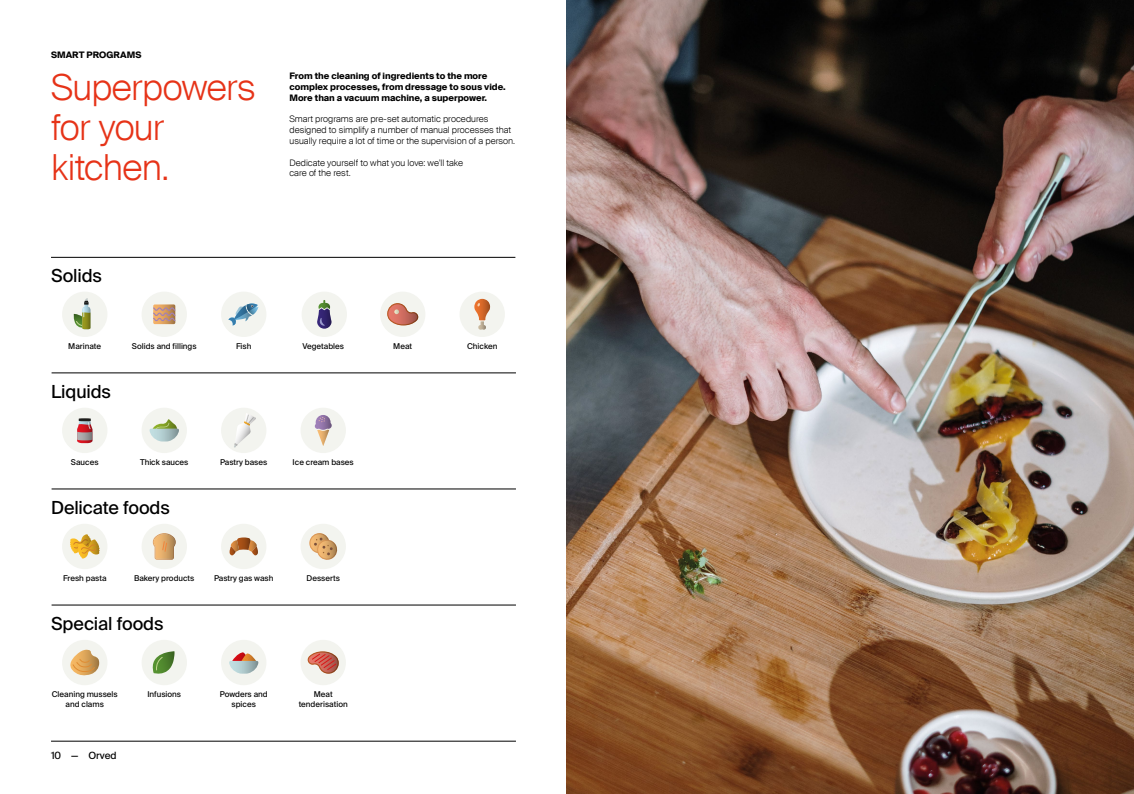
<style>
.page{position:relative;width:1134px;height:794px;background:#fff}
.page>*{position:absolute;margin:0;border:0;box-sizing:border-box;transform-origin:0 0}
.t1{font:300 36px/40px "Suisse Intl";letter-spacing:-.02em;color:#e63318}
.t2{font:18px "Suisse Intl";letter-spacing:-.005em;color:#000}
.t3{font:10px "Suisse Intl";color:#000}
.t4{font:300 9px/10.8px "Suisse Intl";color:#000}
.t5{font:700 9px/10.8px "Suisse Intl";color:#000}
.t6{font:8px/9.6px "Suisse Intl";color:#000;text-align:center}
</style>
<div class="page">
<img style="left:567px;top:0;width:567px;height:794px">
<div style="left:459px;top:292px;width:46px;height:45px;background:#f3f4ef;border-radius:50%"></div>
<svg style="left:474px;top:299px;width:16px;height:31px"></svg>
<div style="left:301px;top:640px;width:45px;height:45px;background:#f3f4ef;border-radius:50%"></div>
<svg style="left:307px;top:651px;width:32px;height:23px"></svg>
<div style="left:221px;top:292px;width:45px;height:45px;background:#f3f4ef;border-radius:50%"></div>
<svg style="left:228px;top:303px;width:30px;height:22px"></svg>
<div style="left:62px;top:640px;width:45px;height:45px;background:#f3f4ef;border-radius:50%"></div>
<svg style="left:70px;top:649px;width:29px;height:27px"></svg>
<div style="left:301px;top:408px;width:45px;height:45px;background:#f3f4ef;border-radius:50%"></div>
<svg style="left:315px;top:415px;width:17px;height:31px"></svg>
<div style="left:142px;top:408px;width:45px;height:45px;background:#f3f4ef;border-radius:50%"></div>
<svg style="left:150px;top:419px;width:29px;height:22px"></svg>
<div style="left:62px;top:524px;width:45px;height:45px;background:#f3f4ef;border-radius:50%"></div>
<svg style="left:70px;top:534px;width:30px;height:25px"></svg>
<div style="left:142px;top:292px;width:45px;height:45px;background:#f3f4ef;border-radius:50%"></div>
<svg style="left:153px;top:304px;width:23px;height:20px"></svg>
<div style="left:301px;top:524px;width:45px;height:45px;background:#f3f4ef;border-radius:50%"></div>
<svg style="left:309px;top:533px;width:29px;height:27px"></svg>
<div style="left:221px;top:640px;width:45px;height:45px;background:#f3f4ef;border-radius:50%"></div>
<svg style="left:229px;top:652px;width:29px;height:21px"></svg>
<div style="left:142px;top:524px;width:45px;height:45px;background:#f3f4ef;border-radius:50%"></div>
<svg style="left:153px;top:533px;width:23px;height:26px"></svg>
<div style="left:221px;top:524px;width:45px;height:45px;background:#f3f4ef;border-radius:50%"></div>
<svg style="left:229px;top:537px;width:29px;height:19px"></svg>
<div style="left:302px;top:292px;width:45px;height:45px;background:#f3f4ef;border-radius:50%"></div>
<svg style="left:317px;top:300px;width:14px;height:29px"></svg>
<div style="left:142px;top:640px;width:45px;height:45px;background:#f3f4ef;border-radius:50%"></div>
<svg style="left:148px;top:651px;width:26px;height:28px"></svg>
<div style="left:221px;top:408px;width:45px;height:45px;background:#f3f4ef;border-radius:50%"></div>
<svg style="left:234px;top:413px;width:22px;height:35px"></svg>
<div style="left:380px;top:292px;width:45px;height:45px;background:#f3f4ef;border-radius:50%"></div>
<svg style="left:387px;top:303px;width:32px;height:23px"></svg>
<div style="left:62px;top:408px;width:45px;height:45px;background:#f3f4ef;border-radius:50%"></div>
<svg style="left:77px;top:418px;width:15px;height:25px"></svg>
<div style="left:62px;top:292px;width:45px;height:45px;background:#f3f4ef;border-radius:50%"></div>
<svg style="left:73px;top:298px;width:18px;height:31px"></svg>
<hr style="left:51px;top:741px;width:465px;height:1px;background:#000">
<hr style="left:52px;top:373px;width:464px;height:1px;background:#000">
<hr style="left:52px;top:489px;width:464px;height:1px;background:#000">
<hr style="left:52px;top:605px;width:464px;height:1px;background:#000">
<hr style="left:51px;top:257px;width:464px;height:1px;background:#000">
<p class="t5" style="left:51px;top:49px;width:92px">SMART PROGRAMS</p>
<h1 class="t1" style="left:51px;top:68px;width:206px">Superpowers for your kitchen.</h1>
<p class="t5" style="left:289px;top:71px;width:218px">From the cleaning of ingredients to the more complex processes, from dressage to sous vide.<br>More than a vacuum machine, a superpower.</p>
<p class="t4" style="left:289px;top:114px;width:227px">Smart programs are pre-set automatic procedures designed to simplify a number of manual processes that usually require a lot of time or the supervision of a person.</p>
<p class="t4" style="left:289px;top:157px;width:175px">Dedicate yourself to what you love: we'll take care of the rest.</p>
<h2 class="t2" style="left:51px;top:265px;width:52px">Solids</h2>
<p class="t6" style="left:68px;top:341px;width:34px">Marinate</p>
<h2 class="t2" style="left:51px;top:381px;width:62px">Liquids</h2>
<p class="t6" style="left:132px;top:341px;width:66px">Solids and fillings</p>
<p class="t6" style="left:71px;top:457px;width:29px">Sauces</p>
<p class="t6" style="left:140px;top:457px;width:50px">Thick sauces</p>
<h2 class="t2" style="left:51px;top:497px;width:120px">Delicate foods</h2>
<p class="t6" style="left:236px;top:341px;width:17px">Fish</p>
<p class="t6" style="left:220px;top:457px;width:49px">Pastry bases</p>
<p class="t6" style="left:302px;top:341px;width:43px">Vegetables</p>
<p class="t6" style="left:293px;top:457px;width:63px">Ice cream bases</p>
<p class="t6" style="left:63px;top:573px;width:45px">Fresh pasta</p>
<p class="t6" style="left:134px;top:573px;width:62px">Bakery products</p>
<h2 class="t2" style="left:51px;top:613px;width:114px">Special foods</h2>
<p class="t6" style="left:214px;top:573px;width:61px">Pastry gas wash</p>
<p class="t6" style="left:52px;top:689px;width:67px">Cleaning mussels and clams</p>
<p class="t3" style="left:51px;top:750px;width:67px">10 — Orved</p>
<p class="t6" style="left:147px;top:689px;width:35px">Infusions</p>
<p class="t6" style="left:220px;top:689px;width:49px">Powders and spices</p>
<p class="t6" style="left:307px;top:573px;width:35px">Desserts</p>
<p class="t6" style="left:299px;top:689px;width:51px">Meat tenderisation</p>
<p class="t6" style="left:393px;top:341px;width:20px">Meat</p>
<p class="t6" style="left:467px;top:341px;width:32px">Chicken</p>
</div>
